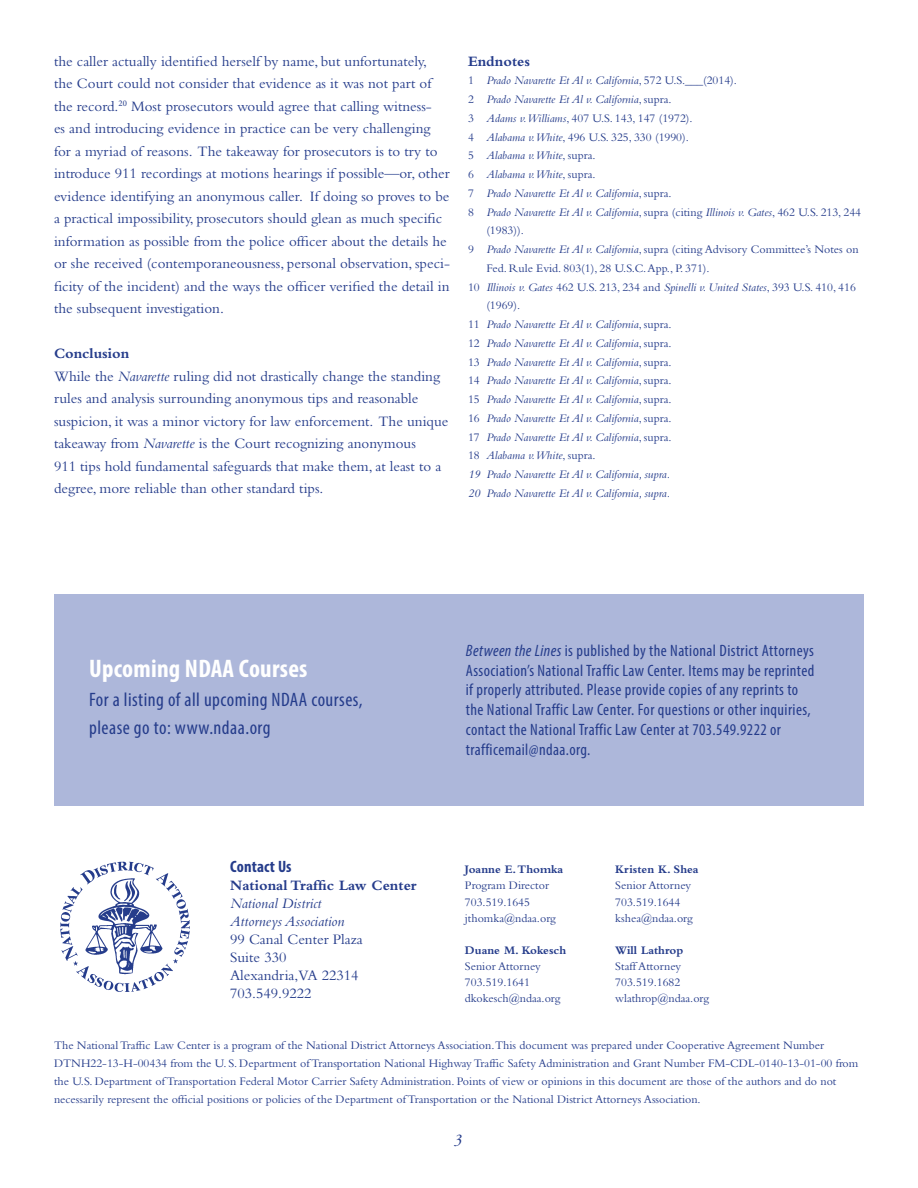
<style>
.page{position:relative;width:918px;height:1188px;background:#fff}
.page>*{position:absolute;margin:0;border:0;box-sizing:border-box;transform-origin:0 0}
.Sidebar_header{font:700 condensed 25.5px "Myriad Pro";letter-spacing:.01em;color:#fff}
.Sidebar_text{font:condensed 19.5px/28.5px "Myriad Pro";letter-spacing:.025em;color:#253c8b}
.t1{font:italic 18px "Bembo";color:#253c8b}
.Sidebar_text-2{font:condensed 16.5px/19.8px "Myriad Pro";letter-spacing:.025em;color:#253c8b}
.Sidebar_header-2{font:700 condensed 16.5px "Myriad Pro";letter-spacing:.01em;color:#253c8b}
.body_text{font:15px/22.5px "Bembo";color:#253c8b}
.footnotes{font:15px "Bembo";color:#253c8b}
.footnotes-2{font:italic 15px/18px "Bembo";color:#253c8b}
.footnotes-3{font:700 15px "Bembo";color:#253c8b}
.body_text-2{font:700 15px "Bembo";color:#253c8b}
.footnotes-4{font:12px/18px "Bembo";color:#253c8b}
.footnotes-5{font:italic 12px/18.8px "Bembo";color:#253c8b}
.footnotes-6{font:700 12px "Bembo";color:#253c8b}
.s1{font-style:italic}
.s2{font-style:normal}
</style>
<div class="page">
<img style="left:60px;top:861px;width:130px;height:131px">
<div style="left:54px;top:594px;width:810px;height:211px;background:#adb7da"></div>
<p class="body_text" style="left:54px;top:49px;width:397px">the caller actually identified herself by name, but unfortunately,<br>the Court could not consider that evidence as it was not part of the record.<sup>20</sup> Most prosecutors would agree that calling witness-<br>es and introducing evidence in practice can be very challenging for a myriad of reasons. The takeaway for prosecutors is to try to introduce 911 recordings at motions hearings if possible—or, other evidence identifying an anonymous caller. If doing so proves to be a practical impossibility, prosecutors should glean as much specific information as possible from the police officer about the details he or she received (contemporaneousness, personal observation, speci&shy;ficity of the incident) and the ways the officer verified the detail in the subsequent investigation.</p>
<p class="body_text-2" style="left:54px;top:345px;width:77px">Conclusion</p>
<p class="body_text" style="left:54px;top:364px;width:396px">While the <span class="s1">Navarette</span> ruling did not drastically change the standing rules and analysis surrounding anonymous tips and reasonable suspicion, it was a minor victory for law enforcement. The unique takeaway from <span class="s1">Navarette</span> is the Court recognizing anonymous<br>911 tips hold fundamental safeguards that make them, at least to a degree, more reliable than other standard tips.</p>
<p class="body_text-2" style="left:468px;top:52px;width:64px">Endnotes</p>
<p class="footnotes-5" style="left:468px;top:71px;width:271px"><span class="s2">1</span> Prado Navarette Et Al v. California<span class="s2">, 572 U.S.___(2014).</span></p>
<p class="footnotes-5" style="left:468px;top:90px;width:205px"><span class="s2">2</span> Prado Navarette Et Al v. California<span class="s2">, supra.</span></p>
<p class="footnotes-4" style="left:468px;top:109px;width:226px">3 <span class="s1">Adams v. Williams</span>, 407 U.S. 143, 147 (1972).</p>
<p class="footnotes-4" style="left:468px;top:128px;width:222px">4 <span class="s1">Alabama v. White</span>, 496 U.S. 325, 330 (1990).</p>
<p class="footnotes-5" style="left:468px;top:146px;width:129px"><span class="s2">5</span> Alabama v. White<span class="s2">, supra.</span></p>
<p class="footnotes-5" style="left:468px;top:165px;width:129px"><span class="s2">6</span> Alabama v. White<span class="s2">, supra.</span></p>
<p class="footnotes-5" style="left:468px;top:183px;width:205px"><span class="s2">7</span> Prado Navarette Et Al v. California<span class="s2">, supra.</span></p>
<p class="footnotes-5" style="left:486px;top:202px;width:376px;text-indent:-18px"><span class="s2">8</span> Prado Navarette Et Al v. California<span class="s2">, supra (citing</span> Illinois v. Gates<span class="s2">, 462 U.S. 213, 244 (1983)).</span></p>
<p class="footnotes-4" style="left:486px;top:240px;width:374px;line-height:18.8px;text-indent:-18px">9 <span class="s1">Prado Navarette Et Al v. California</span>, supra (citing Advisory Committee’s Notes on<br>Fed. Rule Evid. 803(1), 28 U.S.C. App., P. 371).</p>
<p class="footnotes-4" style="left:486px;top:277px;width:371px;line-height:18.8px;text-indent:-18px">10 <span class="s1">Illinois v. Gates</span> 462 U.S. 213, 234 and <span class="s1">Spinelli v. United States</span>, 393 U.S. 410, 416 (1969).</p>
<p class="footnotes-5" style="left:468px;top:315px;width:205px"><span class="s2">11</span> Prado Navarette Et Al v. California<span class="s2">, supra.</span></p>
<p class="footnotes-5" style="left:468px;top:333px;width:205px"><span class="s2">12</span> Prado Navarette Et Al v. California<span class="s2">, supra.</span></p>
<p class="footnotes-5" style="left:468px;top:352px;width:205px"><span class="s2">13</span> Prado Navarette Et Al v. California<span class="s2">, supra.</span></p>
<p class="footnotes-5" style="left:468px;top:371px;width:205px"><span class="s2">14</span> Prado Navarette Et Al v. California<span class="s2">, supra.</span></p>
<p class="footnotes-5" style="left:468px;top:390px;width:205px"><span class="s2">15</span> Prado Navarette Et Al v. California<span class="s2">, supra.</span></p>
<p class="footnotes-5" style="left:468px;top:408px;width:205px"><span class="s2">16</span> Prado Navarette Et Al v. California<span class="s2">, supra.</span></p>
<p class="footnotes-5" style="left:468px;top:427px;width:205px"><span class="s2">17</span> Prado Navarette Et Al v. California<span class="s2">, supra.</span></p>
<p class="footnotes-5" style="left:468px;top:446px;width:129px"><span class="s2">18</span> Alabama v. White<span class="s2">, supra.</span></p>
<p class="footnotes-5" style="left:468px;top:465px;width:204px">19 Prado Navarette Et Al v. California, supra.</p>
<p class="footnotes-5" style="left:468px;top:483px;width:204px">20 Prado Navarette Et Al v. California, supra.</p>
<p class="Sidebar_header" style="left:89px;top:653px;width:220px">Upcoming NDAA Courses</p>
<p class="Sidebar_text" style="left:89px;top:685px;width:275px">For a listing of all upcoming NDAA courses, please go to: www.ndaa.org</p>
<p class="Sidebar_header-2" style="left:230px;top:856px;width:63px">Contact Us</p>
<p class="footnotes-3" style="left:230px;top:877px;width:188px">National Traffic Law Center</p>
<p class="footnotes-2" style="left:230px;top:894px;width:116px">National District<br>Attorneys Association</p>
<p class="footnotes" style="left:230px;top:931px;width:134px">99 Canal Center Plaza</p>
<p class="footnotes" style="left:230px;top:949px;width:58px">Suite 330</p>
<p class="footnotes" style="left:230px;top:967px;width:130px">Alexandria,VA 22314</p>
<p class="footnotes" style="left:230px;top:985px;width:83px">703.549.9222</p>
<p class="Sidebar_text-2" style="left:466px;top:640px;width:350px"><span class="s1">Between the Lines</span> is published by the National District Attorneys Association’s National Traffic Law Center. Items may be reprinted if properly attributed. Please provide copies of any reprints to the National Traffic Law Center. For questions or other inquiries, contact the National Traffic Law Center at 703.549.9222 or trafficemail@ndaa.org.</p>
<p class="footnotes-6" style="left:465px;top:863px;width:100px">Joanne E. Thomka</p>
<p class="footnotes-4" style="left:465px;top:876px;width:86px">Program Director</p>
<p class="footnotes-4" style="left:465px;top:893px;width:67px">703.519.1645</p>
<p class="footnotes-4" style="left:465px;top:909px;width:93px">jthomka@ndaa.org</p>
<p class="footnotes-6" style="left:465px;top:943px;width:103px">Duane M. Kokesch</p>
<p class="footnotes-4" style="left:465px;top:957px;width:77px">Senior Attorney</p>
<p class="footnotes-4" style="left:465px;top:973px;width:67px">703.519.1641</p>
<p class="footnotes-4" style="left:465px;top:989px;width:97px">dkokesch@ndaa.org</p>
<p class="footnotes-6" style="left:615px;top:863px;width:85px">Kristen K. Shea</p>
<p class="footnotes-4" style="left:615px;top:876px;width:77px">Senior Attorney</p>
<p class="footnotes-4" style="left:615px;top:893px;width:67px">703.519.1644</p>
<p class="footnotes-4" style="left:615px;top:909px;width:79px">kshea@ndaa.org</p>
<p class="footnotes-6" style="left:615px;top:943px;width:69px">Will Lathrop</p>
<p class="footnotes-4" style="left:615px;top:957px;width:67px">Staff Attorney</p>
<p class="footnotes-4" style="left:615px;top:973px;width:67px">703.519.1682</p>
<p class="footnotes-4" style="left:615px;top:989px;width:95px">wlathrop@ndaa.org</p>
<p class="footnotes-4" style="left:54px;top:1036px;width:806px">The National Traffic Law Center is a program of the National District Attorneys Association.This document was prepared under Cooperative Agreement Number DTNH22-13-H-00434 from the U. S. Department of Transportation National Highway Traffic Safety Administration and Grant Number FM-CDL-0140-13-01-00 from the U.S. Department of Transportation Federal Motor Carrier Safety Administration. Points of view or opinions in this document are those of the authors and do not necessarily represent the official positions or policies of the Department of Transportation or the National District Attorneys Association.</p>
<p class="t1" style="left:453px;top:1130px;width:11px">3</p>
</div>
